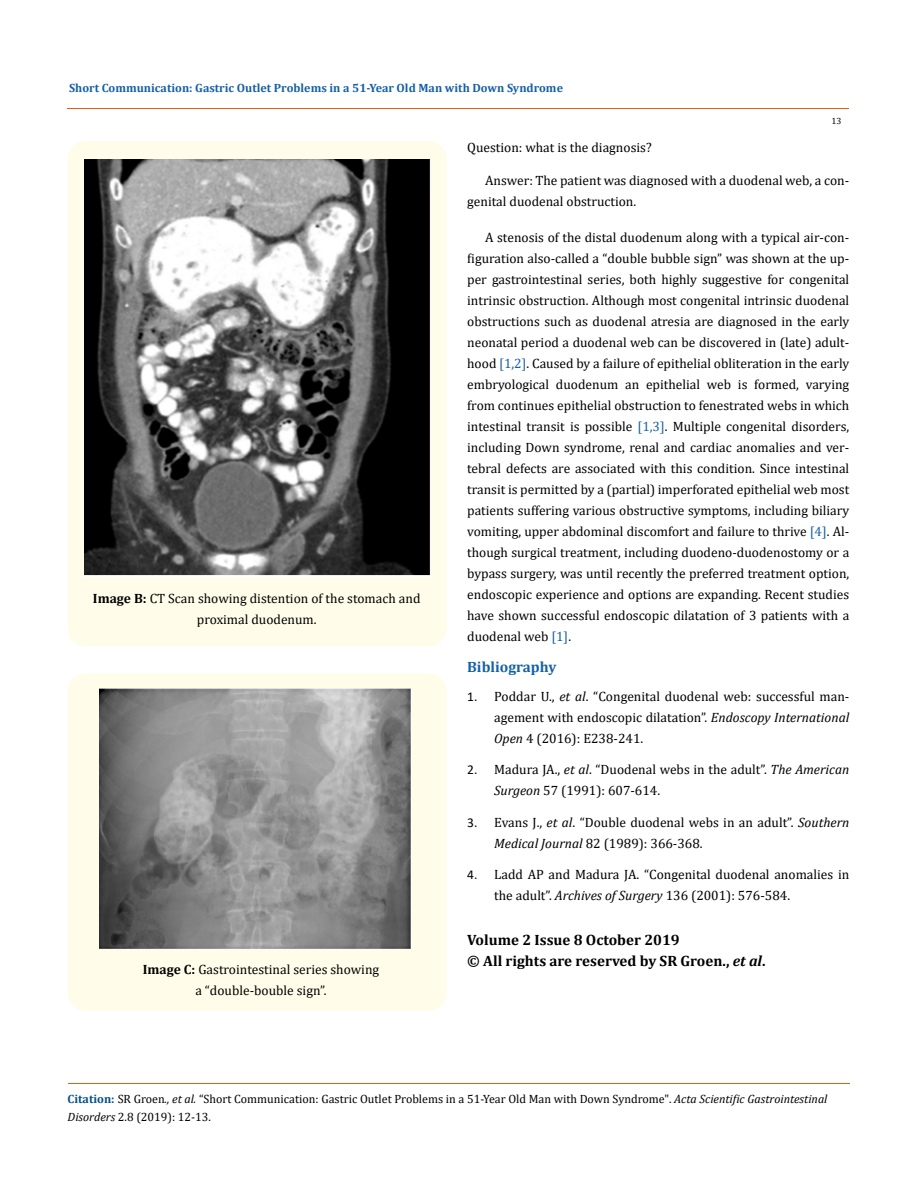
<style>
.page{position:relative;width:917px;height:1188px;background:#fff}
.page>*{position:absolute;margin:0;border:0;box-sizing:border-box;transform-origin:0 0}
.t1{font:700 15px/21px "Cambria";color:#000}
.t2{font:700 15px "Cambria";color:#1560a6}
.t3{font:13.5px/21px "Cambria";color:#000}
.t4{font:12px/18px "Cambria";color:#000}
.t5{font:700 12px "Cambria";color:#1560a6}
.t6{font:9px "Cambria";color:#000}
.s1{font-weight:700}
.s2{color:#1560a6}
.s3{font-family:"Calibri"}
.s4{font-style:italic}
.s5{font-weight:700;color:#035089}
</style>
<div class="page">
<hr style="left:67px;top:109px;width:782px;height:1px;background:#e05d1a">
<div style="left:67px;top:141px;width:380px;height:505px;background:#fffde9;border-radius:18px"></div>
<div style="left:67px;top:674px;width:380px;height:337px;background:#fffde9;border-radius:18px"></div>
<img style="left:84px;top:159px;width:346px;height:418px">
<img style="left:100px;top:688px;width:311px;height:260px">
<hr style="left:68px;top:1083px;width:781px;height:1px;background:#e05d1a">
<p class="t5" style="left:69px;top:79px;width:495px">Short Communication: Gastric Outlet Problems in a 51-Year Old Man with Down Syndrome</p>
<p class="t6" style="left:831px;top:115px;width:11px">13</p>
<p class="t3" style="left:93px;top:588px;width:329px;text-align:center"><span class="s1">Image B:</span> CT Scan showing distention of the stomach and proximal duodenum.</p>
<p class="t3" style="left:143px;top:958px;width:238px;text-align:center"><span class="s1">Image C:</span> Gastrointestinal series showing a “double-bouble sign”.</p>
<p class="t3" style="left:467px;top:137px;width:186px">Question: what is the diagnosis?</p>
<p class="t3" style="left:467px;top:170px;width:383px;text-indent:18px">Answer: The patient was diagnosed with a duodenal web, a con&shy;genital duodenal obstruction.</p>
<p class="t3" style="left:467px;top:227px;width:383px;text-align:justify;text-indent:18px">A stenosis of the distal duodenum along with a typical air-con&shy;figuration also-called a “double bubble sign” was shown at the up&shy;per gastrointestinal series, both highly suggestive for congenital intrinsic obstruction. Although most congenital intrinsic duodenal obstructions such as duodenal atresia are diagnosed in the early neonatal period a duodenal web can be discovered in (late) adult&shy;hood <span class="s2">[1,2]</span>. Caused by a failure of epithelial obliteration in the early embryological duodenum an epithelial web is formed, varying from continues epithelial obstruction to fenestrated webs in which intestinal transit is possible <span class="s2">[1,3]</span>. Multiple congenital disorders, including Down syndrome, renal and cardiac anomalies and ver&shy;tebral defects are associated with this condition. Since intestinal transit is permitted by a (partial) imperforated epithelial web most patients suffering various obstructive symptoms, including biliary vomiting, upper abdominal discomfort and failure to thrive <span class="s2">[4]</span>. Al&shy;though surgical treatment, including duodeno-duodenostomy or a bypass surgery, was until recently the preferred treatment option, endoscopic experience and options are expanding. Recent studies have shown successful endoscopic dilatation of 3 patients with a duodenal web <span class="s2">[1]</span>.</p>
<p class="t2" style="left:467px;top:656px;width:91px">Bibliography</p>
<p class="t3" style="left:494px;top:686px;width:357px;text-align:justify;text-indent:-27px"><span class="s3">1.</span> Poddar U., <span class="s4">et al</span>. “Congenital duodenal web: successful man&shy;agement with endoscopic dilatation”. <span class="s4">Endoscopy International Open</span> 4 (2016): E238-241.</p>
<p class="t3" style="left:494px;top:759px;width:357px;text-indent:-27px"><span class="s3">2.</span> Madura JA., <span class="s4">et al</span>. “Duodenal webs in the adult”. <span class="s4">The American<br>Surgeon</span> 57 (1991): 607-614.</p>
<p class="t3" style="left:494px;top:812px;width:356px;text-indent:-27px"><span class="s3">3.</span> Evans J., <span class="s4">et al</span>. “Double duodenal webs in an adult”. <span class="s4">Southern<br>Medical Journal</span> 82 (1989): 366-368.</p>
<p class="t3" style="left:494px;top:864px;width:356px;text-indent:-27px"><span class="s3">4.</span> Ladd AP and Madura JA. “Congenital duodenal anomalies in the adult”. <span class="s4">Archives of Surgery</span> 136 (2001): 576-584.</p>
<p class="t1" style="left:467px;top:929px;width:300px">Volume 2 Issue 8 October 2019<br>© All rights are reserved by SR Groen., <span class="s4">et al</span>.</p>
<p class="t4" style="left:68px;top:1090px;width:761px"><span class="s5">Citation:</span> SR Groen<span class="s4">., et al.</span> “Short Communication: Gastric Outlet Problems in a 51-Year Old Man with Down Syndrome". <span class="s4">Acta Scientific Gastrointestinal<br>Disorders</span> 2.8 (2019): 12-13.</p>
</div>
